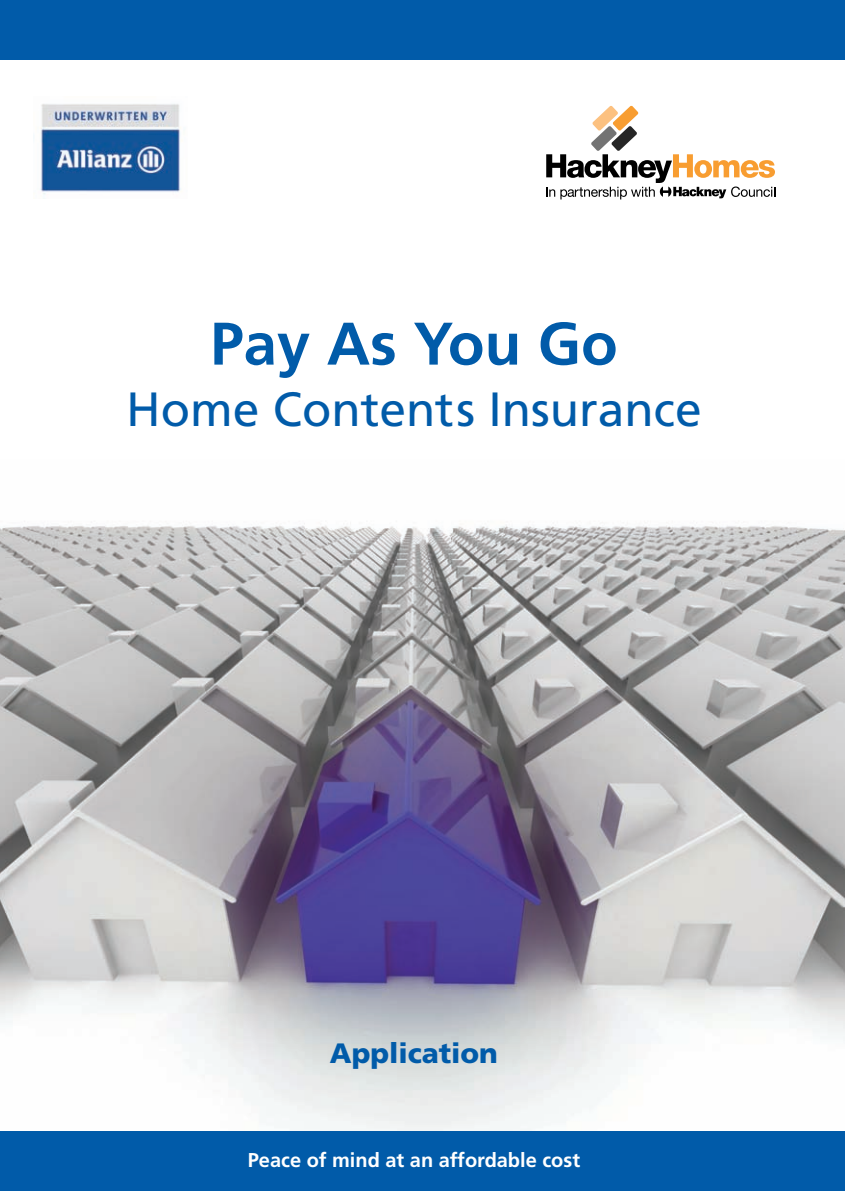
<style>
.page{position:relative;width:845px;height:1191px;background:#fff}
.page>*{position:absolute;margin:0;border:0;box-sizing:border-box;transform-origin:0 0}
.t1{font:700 60px "Frutiger";color:#015ba9}
.t2{font:48px "Frutiger";color:#015ba9}
.t3{font:900 28px "Frutiger";color:#015ba9}
.t4{font:700 20px "Frutiger";color:#fff}
</style>
<div class="page">
<svg style="left:546px;top:106px;width:229px;height:93px"></svg>
<img style="left:0;top:521px;width:845px;height:609px">
<div style="left:0;top:1130px;width:845px;height:61px;background:#015ba9"></div>
<img style="left:40px;top:104px;width:141px;height:91px">
<div style="left:0;top:0;width:845px;height:60px;background:#015ba9"></div>
<h1 class="t1" style="left:210px;top:319px;width:409px">Pay As You Go</h1>
<h2 class="t2" style="left:126px;top:389px;width:577px">Home Contents Insurance</h2>
<h3 class="t3" style="left:330px;top:1042px;width:169px">Application</h3>
<p class="t4" style="left:248px;top:1152px;width:334px">Peace of mind at an affordable cost</p>
</div>
